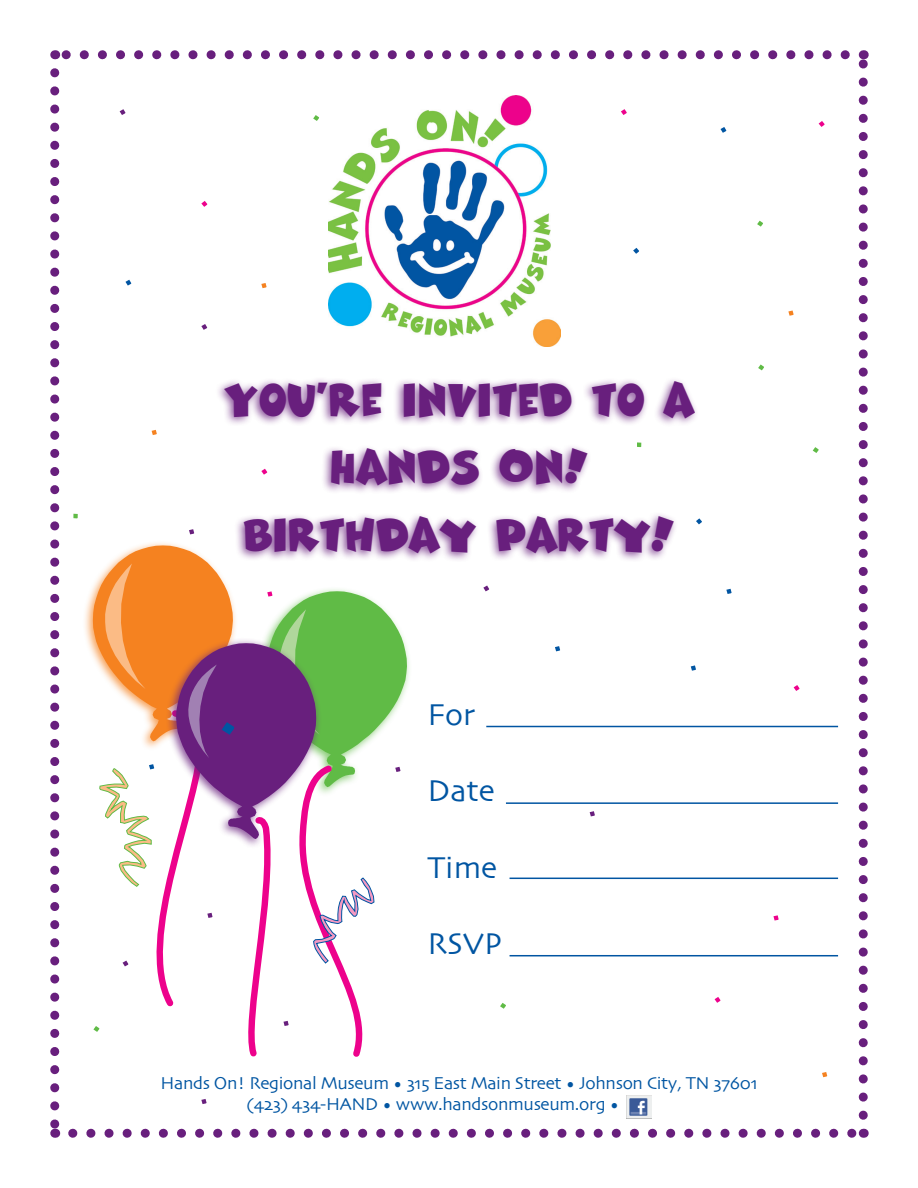
<style>
.page{position:relative;width:918px;height:1188px;background:#fff}
.page>*{position:absolute;margin:0;border:0;box-sizing:border-box;transform-origin:0 0}
.t1{font:800 45px/67.5px "Comix";color:#681f7d;text-align:center}
.t2{font:31.5px "Skia";color:#0155a2}
.t3{font:18px/21.6px "Skia";letter-spacing:-.02em;color:#0155a2}
</style>
<div class="page">
<div style="left:215px;top:377px;width:485px;height:187px;background:#681f7d;opacity:.75"></div>
<hr style="left:486px;top:726px;width:352px;height:1px;background:#0155a2">
<hr style="left:506px;top:802px;width:332px;height:2px;background:#0155a2">
<hr style="left:510px;top:878px;width:328px;height:1px;background:#0155a2">
<hr style="left:510px;top:955px;width:328px;height:1px;background:#0155a2">
<img style="left:627px;top:1095px;width:24px;height:24px">
<svg style="left:125px;top:280px;width:6px;height:6px"></svg>
<svg style="left:633px;top:248px;width:6px;height:6px"></svg>
<svg style="left:313px;top:115px;width:6px;height:6px"></svg>
<svg style="left:555px;top:646px;width:5px;height:5px"></svg>
<div style="left:256px;top:586px;width:156px;height:211px;background:#60bb46;opacity:.75"></div>
<div style="left:82px;top:540px;width:156px;height:212px;background:#f58220;opacity:.75"></div>
<svg style="left:120px;top:109px;width:5px;height:6px"></svg>
<svg style="left:201px;top:201px;width:6px;height:6px"></svg>
<svg style="left:621px;top:109px;width:6px;height:6px"></svg>
<svg style="left:201px;top:324px;width:6px;height:6px"></svg>
<svg style="left:637px;top:442px;width:4px;height:5px"></svg>
<svg style="left:788px;top:310px;width:6px;height:6px"></svg>
<svg style="left:201px;top:1099px;width:6px;height:5px"></svg>
<svg style="left:813px;top:447px;width:6px;height:6px"></svg>
<svg style="left:691px;top:665px;width:5px;height:6px"></svg>
<svg style="left:261px;top:469px;width:6px;height:6px"></svg>
<svg style="left:261px;top:283px;width:6px;height:5px"></svg>
<svg style="left:758px;top:364px;width:6px;height:6px"></svg>
<img style="left:328px;top:95px;width:232px;height:251px">
<svg style="left:73px;top:1129px;width:781px;height:9px"></svg>
<svg style="left:64px;top:50px;width:781px;height:9px"></svg>
<svg style="left:50px;top:73px;width:9px;height:1065px"></svg>
<svg style="left:859px;top:50px;width:9px;height:1065px"></svg>
<svg style="left:590px;top:811px;width:5px;height:5px"></svg>
<svg style="left:721px;top:127px;width:5px;height:6px"></svg>
<svg style="left:696px;top:518px;width:6px;height:6px"></svg>
<svg style="left:726px;top:589px;width:6px;height:5px"></svg>
<svg style="left:483px;top:586px;width:6px;height:5px"></svg>
<svg style="left:819px;top:121px;width:6px;height:6px"></svg>
<svg style="left:773px;top:915px;width:6px;height:6px"></svg>
<svg style="left:794px;top:685px;width:6px;height:6px"></svg>
<svg style="left:73px;top:514px;width:5px;height:4px"></svg>
<svg style="left:152px;top:430px;width:5px;height:5px"></svg>
<svg style="left:189px;top:529px;width:5px;height:5px"></svg>
<svg style="left:757px;top:221px;width:6px;height:6px"></svg>
<svg style="left:93px;top:545px;width:314px;height:512px"></svg>
<svg style="left:715px;top:997px;width:6px;height:6px"></svg>
<svg style="left:822px;top:1072px;width:5px;height:5px"></svg>
<svg style="left:500px;top:1003px;width:6px;height:6px"></svg>
<h1 class="t1" style="left:224px;top:365px;width:472px">YOU’RE INVITED TO A<br>HANDS ON!<br>BIRTHDAY PARTY!</h1>
<h2 class="t2" style="left:427px;top:696px;width:50px">For</h2>
<h2 class="t2" style="left:427px;top:772px;width:69px">Date</h2>
<h2 class="t2" style="left:427px;top:849px;width:71px">Time</h2>
<h2 class="t2" style="left:427px;top:925px;width:76px">RSVP</h2>
<p class="t3" style="left:247px;top:1073px;width:512px;text-indent:-86px">Hands On! Regional Museum • 315 East Main Street • Johnson City, TN 37601 (423) 434-HAND • www.handsonmuseum.org •</p>
</div>
